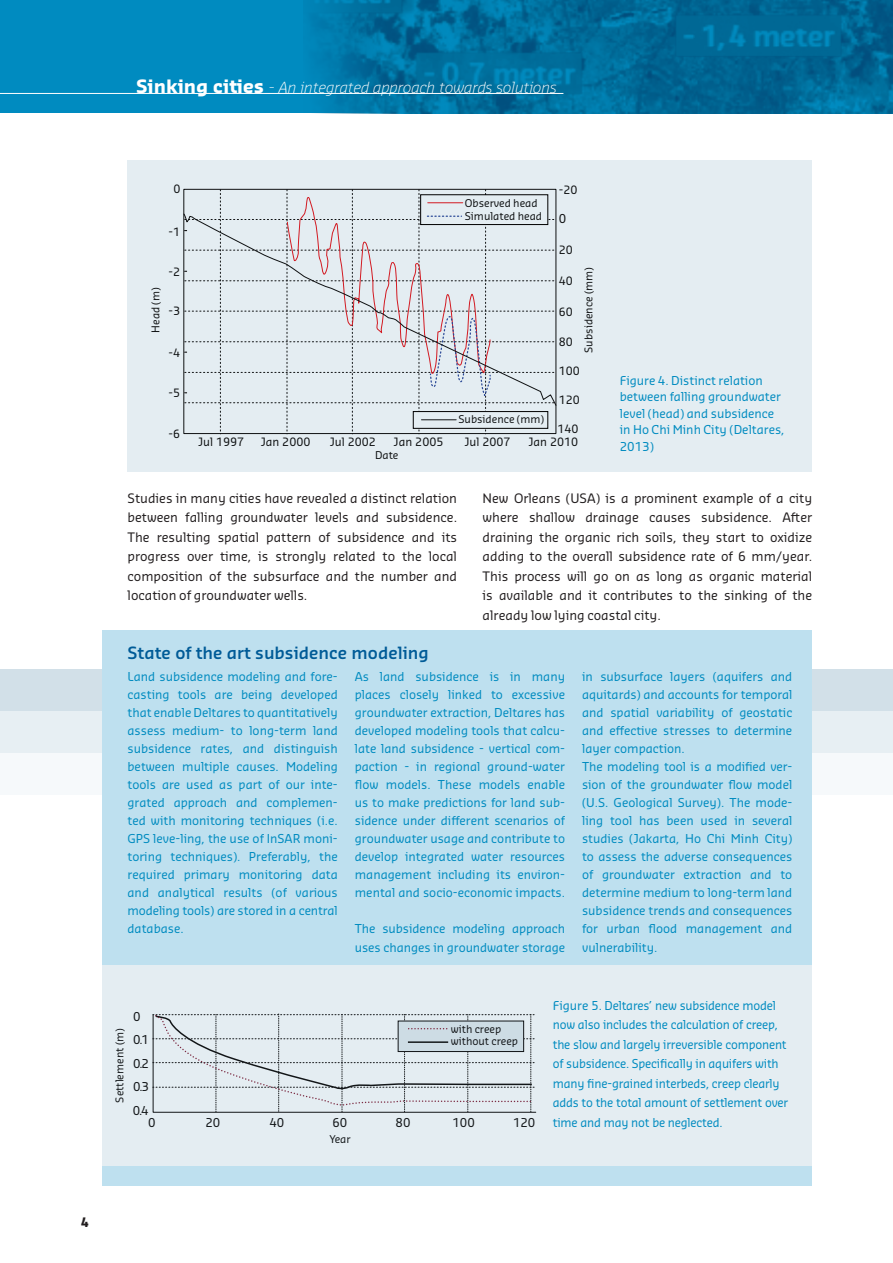
<style>
.page{position:relative;width:893px;height:1263px;background:#fff}
.page>*{position:absolute;margin:0;border:0;box-sizing:border-box;transform-origin:0 0}
.t1{font:600 16.5px "Sansa Pro";color:#005b97}
.t2{font:italic 300 15px "Sansa Pro";color:#fff}
.t3{font:12.75px/19.5px "Sansa Pro";color:#231f20;text-align:justify}
.t4{font:700 12.75px "Sansa Pro";color:#231f20}
.t5{font:12px/18px "Sansa Pro";color:#008bc0}
.t6{font:12px/23.4px "Sansa Pro";color:#15181a}
.t7{font:12px "Sansa Pro";color:#111314}
.t8{font:11.25px "Sansa Pro";color:#111314}
.t9{font:10.5px/13.8px "Sansa Pro";color:#111314}
.t10{font:10.5px/12.6px "Sansa Pro";color:#15181a}
.s1{font-weight:700;font-style:normal;font-size:18px}
.s2{font-style:normal}
</style>
<div class="page">
<div style="left:0;top:0;width:893px;height:112px;background:#008bc0"></div>
<img style="left:304px;top:0;width:589px;height:113px">
<hr style="left:0;top:93px;width:563px;height:1px;background:#fff">
<div style="left:0;top:669px;width:893px;height:42px;background:#d2e0e8"></div>
<div style="left:0;top:711px;width:893px;height:42px;background:#e7eff3"></div>
<div style="left:0;top:753px;width:893px;height:42px;background:#f6f9fb"></div>
<div style="left:128px;top:161px;width:684px;height:311px;background:#e4edf2"></div>
<svg style="left:184px;top:190px;width:371px;height:244px"></svg>
<div style="left:103px;top:630px;width:709px;height:555px;background:#bee0ef"></div>
<div style="left:103px;top:965px;width:709px;height:200px;background:#e4edf2"></div>
<svg style="left:152px;top:1013px;width:385px;height:100px"></svg>
<p class="t2" style="left:136px;top:82px;width:422px"><span class="s1">Sinking cities</span> <span class="s2">-</span> An integrated approach towards solutions</p>
<p class="t9" style="left:149px;top:333px;width:47px;rotate:-90deg">Head (m)</p>
<p class="t8" style="left:173px;top:185px;width:9px">0</p>
<p class="t8" style="left:168px;top:228px;width:13px">-1</p>
<p class="t8" style="left:168px;top:267px;width:13px">-2</p>
<p class="t8" style="left:168px;top:306px;width:13px">-3</p>
<p class="t8" style="left:168px;top:348px;width:13px">-4</p>
<p class="t8" style="left:168px;top:388px;width:13px">-5</p>
<p class="t8" style="left:168px;top:429px;width:13px">-6</p>
<p class="t8" style="left:198px;top:437px;width:48px">Jul 1997</p>
<p class="t8" style="left:261px;top:437px;width:51px">Jan 2000</p>
<p class="t8" style="left:330px;top:437px;width:48px">Jul 2002</p>
<p class="t9" style="left:465px;top:196px;width:79px">Observed head<br>Simulated head</p>
<p class="t9" style="left:458px;top:413px;width:87px">Subsidence (mm)</p>
<p class="t8" style="left:559px;top:185px;width:20px">-20</p>
<p class="t7" style="left:559px;top:214px;width:9px">0</p>
<p class="t8" style="left:559px;top:246px;width:16px">20</p>
<p class="t9" style="left:582px;top:353px;width:87px;rotate:-90deg">Subsidence (mm)</p>
<p class="t8" style="left:559px;top:276px;width:16px">40</p>
<p class="t8" style="left:559px;top:307px;width:16px">60</p>
<p class="t8" style="left:559px;top:337px;width:16px">80</p>
<p class="t8" style="left:559px;top:367px;width:23px">100</p>
<p class="t8" style="left:559px;top:395px;width:23px">120</p>
<p class="t8" style="left:558px;top:424px;width:23px">140</p>
<p class="t8" style="left:394px;top:437px;width:51px">Jan 2005</p>
<p class="t8" style="left:529px;top:437px;width:51px">Jan 2010</p>
<p class="t8" style="left:464px;top:437px;width:48px">Jul 2007</p>
<p class="t9" style="left:375px;top:449px;width:25px">Date</p>
<p class="t5" style="left:620px;top:373px;width:166px;line-height:16.5px">Figure 4. Distinct relation between falling groundwater level (head) and subsidence in Ho Chi Minh City (Deltares,<br>2013)</p>
<p class="t3" style="left:128px;top:489px;width:331px">Studies in many cities have revealed a distinct relation between falling groundwater levels and subsidence.<br>The resulting spatial pattern of subsidence and its progress over time, is strongly related to the local composition of the subsurface and the number and location of groundwater wells.</p>
<p class="t3" style="left:483px;top:489px;width:331px">New Orleans (USA) is a prominent example of a city where shallow drainage causes subsidence. After draining the organic rich soils, they start to oxidize adding to the overall subsidence rate of 6 mm/year.<br>This process will go on as long as organic material is available and it contributes to the sinking of the already low lying coastal city.</p>
<h1 class="t1" style="left:128px;top:646px;width:303px">State of the art subsidence modeling</h1>
<p class="t5" style="left:128px;top:669px;width:212px;text-align:justify">Land subsidence modeling and fore&shy;casting tools are being developed that enable Deltares to quantitatively assess medium- to long-term land subsidence rates, and distinguish between multiple causes. Modeling tools are used as part of our inte - grated approach and complemen&shy;ted with monitoring techniques (i.e.<br>GPS leve-ling, the use of InSAR moni&shy;toring techniques). Preferably, the required primary monitoring data and analytical results (of various modeling tools) are stored in a central database.</p>
<p class="t5" style="left:355px;top:669px;width:212px;text-align:justify">As land subsidence is in many places closely linked to excessive groundwater extraction, Deltares has developed modeling tools that calcu&shy;late land subsidence - vertical com&shy;paction - in regional ground-water flow models. These models enable us to make predictions for land sub&shy;sidence under different scenarios of groundwater usage and contribute to develop integrated water resources management including its environ&shy;mental and socio-economic impacts.</p>
<p class="t5" style="left:355px;top:921px;width:212px">The subsidence modeling approach uses changes in groundwater storage</p>
<p class="t5" style="left:582px;top:669px;width:212px">in subsurface layers (aquifers and aquitards) and accounts for temporal and spatial variability of geostatic and effective stresses to determine layer compaction.<br>The modeling tool is a modified ver&shy;sion of the groundwater flow model (U.S. Geological Survey). The mode&shy;ling tool has been used in several studies (Jakarta, Ho Chi Minh City) to assess the adverse consequences of groundwater extraction and to determine medium to long-term land subsidence trends and consequences for urban flood management and vulnerability.</p>
<p class="t10" style="left:114px;top:1102px;width:76px;rotate:-90deg">Settlement (m)</p>
<p class="t6" style="left:133px;top:1005px;width:18px">0<br>0.1<br>0.2<br>0.3<br>0.4</p>
<p class="t10" style="left:451px;top:1023px;width:69px">with creep without creep</p>
<p class="t6" style="left:148px;top:1111px;width:9px">0</p>
<p class="t6" style="left:205px;top:1111px;width:16px">20</p>
<p class="t6" style="left:269px;top:1111px;width:16px">40</p>
<p class="t6" style="left:332px;top:1111px;width:16px">60</p>
<p class="t6" style="left:396px;top:1111px;width:16px">80</p>
<p class="t6" style="left:452px;top:1111px;width:24px">100</p>
<p class="t6" style="left:513px;top:1111px;width:24px">120</p>
<p class="t10" style="left:330px;top:1133px;width:23px">Year</p>
<p class="t5" style="left:553px;top:996px;width:237px;line-height:19.5px">Figure 5. Deltares’ new subsidence model now also includes the calculation of creep, the slow and largely irreversible component of subsidence. Specifically in aquifers with many fine-grained interbeds, creep clearly adds to the total amount of settlement over time and may not be neglected.</p>
<p class="t4" style="left:81px;top:1217px;width:9px">4</p>
</div>
